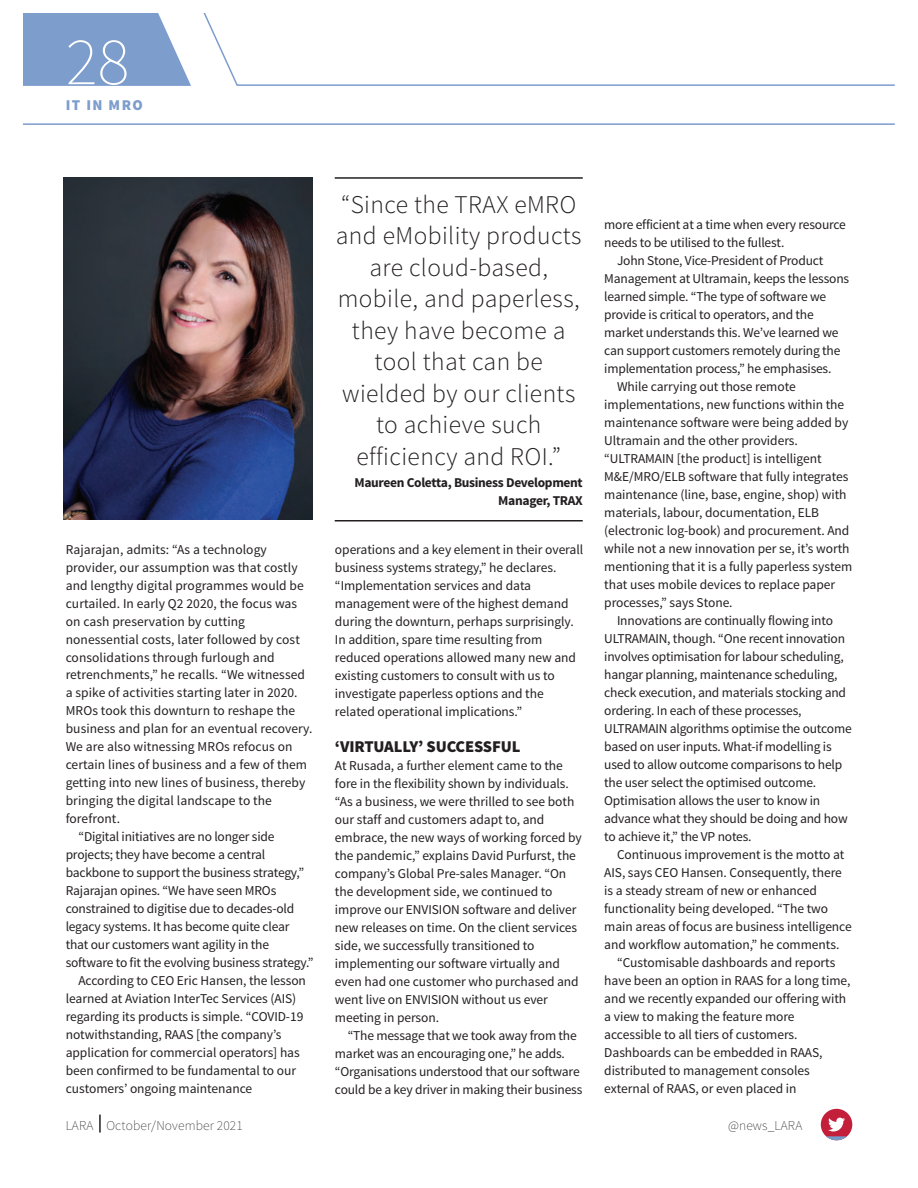
<style>
.page{position:relative;width:918px;height:1188px;background:#fff}
.page>*{position:absolute;margin:0;border:0;box-sizing:border-box;transform-origin:0 0}
.t1{font:200 67.5px "Source Sans Pro";color:#fff}
.t2{font:300 25.5px/31.5px "Source Sans Pro";letter-spacing:.015em;color:#231f20;text-align:center}
.t3{font:900 16.5px "Source Sans Pro";letter-spacing:-.01em;color:#231f20}
.t4{font:900 15px "Source Sans Pro";letter-spacing:.095em;color:#7d9dcc}
.t5{font:13.5px/18px "Source Sans Pro";letter-spacing:-.005em;color:#231f20}
.t6{font:700 13.5px/18px "Source Sans Pro";letter-spacing:-.025em;color:#231f20;text-align:right}
.t7{font:200 13.5px "Source Sans Pro";letter-spacing:.01em;color:#231f20}
</style>
<div class="page">
<svg style="left:23px;top:14px;width:168px;height:72px;background:#88a5d0"></svg>
<div style="left:821px;top:1109px;width:31px;height:31px;background:#c41f3a;border-radius:50%"></div>
<svg style="left:826px;top:1118px;width:21px;height:22px"></svg>
<svg style="left:99px;top:1115px;width:2px;height:18px"></svg>
<svg style="left:204px;top:14px;width:691px;height:72px"></svg>
<hr style="left:23px;top:123px;width:872px;height:2px;background:#7d9dcc">
<hr style="left:335px;top:177px;width:248px;height:2px;background:#231f20">
<hr style="left:335px;top:520px;width:248px;height:2px;background:#231f20">
<img style="left:64px;top:177px;width:249px;height:342px">
<h1 class="t1" style="left:66px;top:21px;width:65px">28</h1>
<p class="t4" style="left:66px;top:100px;width:79px">IT IN MRO</p>
<p class="t5" style="left:66px;top:541px;width:203px">Rajarajan, admits: “As a technology</p>
<p class="t5" style="left:66px;top:559px;width:234px">provider, our assumption was that costly</p>
<p class="t5" style="left:66px;top:577px;width:240px">and lengthy digital programmes would be</p>
<p class="t5" style="left:66px;top:595px;width:233px">curtailed. In early Q2 2020, the focus was</p>
<p class="t5" style="left:66px;top:613px;width:181px">on cash preservation by cutting</p>
<p class="t5" style="left:66px;top:631px;width:236px">nonessential costs, later followed by cost</p>
<p class="t5" style="left:66px;top:649px;width:210px">consolidations through furlough and</p>
<p class="t5" style="left:66px;top:667px;width:241px">retrenchments,” he recalls. “We witnessed</p>
<p class="t5" style="left:66px;top:685px;width:233px">a spike of activities starting later in 2020.</p>
<p class="t5" style="left:66px;top:703px;width:231px">MROs took this downturn to reshape the</p>
<p class="t5" style="left:66px;top:721px;width:248px">business and plan for an eventual recovery.</p>
<p class="t5" style="left:66px;top:739px;width:228px">We are also witnessing MROs refocus on</p>
<p class="t5" style="left:66px;top:757px;width:243px">certain lines of business and a few of them</p>
<p class="t5" style="left:66px;top:775px;width:241px">getting into new lines of business, thereby</p>
<p class="t5" style="left:66px;top:793px;width:208px">bringing the digital landscape to the</p>
<p class="t5" style="left:66px;top:811px;width:56px">forefront.</p>
<p class="t5" style="left:78px;top:829px;width:198px">“Digital initiatives are no longer side</p>
<p class="t5" style="left:66px;top:847px;width:201px">projects; they have become a central</p>
<p class="t5" style="left:66px;top:865px;width:240px">backbone to support the business strategy,”</p>
<p class="t5" style="left:66px;top:883px;width:212px">Rajarajan opines. “We have seen MROs</p>
<p class="t5" style="left:66px;top:901px;width:230px">constrained to digitise due to decades-old</p>
<p class="t5" style="left:66px;top:919px;width:225px">legacy systems. It has become quite clear</p>
<p class="t5" style="left:66px;top:937px;width:205px">that our customers want agility in the</p>
<p class="t5" style="left:66px;top:955px;width:249px">software to fit the evolving business strategy.”</p>
<p class="t5" style="left:78px;top:973px;width:229px">According to CEO Eric Hansen, the lesson</p>
<p class="t5" style="left:66px;top:991px;width:232px">learned at Aviation InterTec Services (AIS)</p>
<p class="t5" style="left:66px;top:1009px;width:239px">regarding its products is simple. “COVID-19</p>
<p class="t5" style="left:66px;top:1027px;width:217px">notwithstanding, RAAS [the company’s</p>
<p class="t5" style="left:66px;top:1045px;width:236px">application for commercial operators] has</p>
<p class="t5" style="left:66px;top:1063px;width:232px">been confirmed to be fundamental to our</p>
<p class="t5" style="left:66px;top:1081px;width:188px">customers’ ongoing maintenance</p>
<h2 class="t2" style="left:336px;top:191px;width:247px">“Since the TRAX eMRO and eMobility products are cloud-based, mobile, and paperless, they have become a tool that can be wielded by our clients to achieve such efficiency and ROI.”</h2>
<p class="t6" style="left:354px;top:475px;width:230px">Maureen Coletta, Business Development<br>Manager, TRAX</p>
<p class="t5" style="left:335px;top:541px;width:250px">operations and a key element in their overall business systems strategy,” he declares. “Implementation services and data management were of the highest demand during the downturn, perhaps surprisingly.<br>In addition, spare time resulting from reduced operations allowed many new and existing customers to consult with us to investigate paperless options and the related operational implications.”</p>
<p class="t3" style="left:335px;top:740px;width:187px">‘VIRTUALLY’ SUCCESSFUL</p>
<p class="t5" style="left:335px;top:757px;width:248px">At Rusada, a further element came to the fore in the flexibility shown by individuals. “As a business, we were thrilled to see both our staff and customers adapt to, and embrace, the new ways of working forced by the pandemic,” explains David Purfurst, the company’s Global Pre-sales Manager. “On the development side, we continued to improve our ENVISION software and deliver new releases on time. On the client services side, we successfully transitioned to implementing our software virtually and even had one customer who purchased and went live on ENVISION without us ever meeting in person.</p>
<p class="t5" style="left:335px;top:1027px;width:249px;text-indent:13px">“The message that we took away from the market was an encouraging one,” he adds. “Organisations understood that our software could be a key driver in making their business</p>
<p class="t5" style="left:604px;top:217px;width:243px">more efficient at a time when every resource</p>
<p class="t5" style="left:604px;top:235px;width:182px">needs to be utilised to the fullest.</p>
<p class="t5" style="left:617px;top:253px;width:208px">John Stone, Vice-President of Product</p>
<p class="t5" style="left:604px;top:271px;width:246px">Management at Ultramain, keeps the lessons</p>
<p class="t5" style="left:604px;top:289px;width:224px">learned simple. “The type of software we</p>
<p class="t5" style="left:604px;top:307px;width:211px">provide is critical to operators, and the</p>
<p class="t5" style="left:604px;top:325px;width:236px">market understands this. We’ve learned we</p>
<p class="t5" style="left:604px;top:343px;width:238px">can support customers remotely during the</p>
<p class="t5" style="left:604px;top:361px;width:229px">implementation process,” he emphasises.</p>
<p class="t5" style="left:617px;top:379px;width:180px">While carrying out those remote</p>
<p class="t5" style="left:604px;top:397px;width:241px">implementations, new functions within the</p>
<p class="t5" style="left:604px;top:415px;width:246px">maintenance software were being added by</p>
<p class="t5" style="left:604px;top:433px;width:195px">Ultramain and the other providers.</p>
<p class="t5" style="left:604px;top:451px;width:219px">“ULTRAMAIN [the product] is intelligent</p>
<p class="t5" style="left:604px;top:469px;width:246px">M&amp;E/MRO/ELB software that fully integrates</p>
<p class="t5" style="left:604px;top:487px;width:244px">maintenance (line, base, engine, shop) with</p>
<p class="t5" style="left:604px;top:505px;width:216px">materials, labour, documentation, ELB</p>
<p class="t5" style="left:604px;top:523px;width:247px">(electronic log-book) and procurement. And</p>
<p class="t5" style="left:604px;top:541px;width:247px">while not a new innovation per se, it’s worth</p>
<p class="t5" style="left:604px;top:559px;width:249px">mentioning that it is a fully paperless system</p>
<p class="t5" style="left:604px;top:577px;width:232px">that uses mobile devices to replace paper</p>
<p class="t5" style="left:604px;top:595px;width:130px">processes,” says Stone.</p>
<p class="t5" style="left:617px;top:613px;width:218px">Innovations are continually flowing into</p>
<p class="t5" style="left:604px;top:631px;width:242px">ULTRAMAIN, though. “One recent innovation</p>
<p class="t5" style="left:604px;top:649px;width:241px">involves optimisation for labour scheduling,</p>
<p class="t5" style="left:604px;top:667px;width:235px">hangar planning, maintenance scheduling,</p>
<p class="t5" style="left:604px;top:685px;width:243px">check execution, and materials stocking and</p>
<p class="t5" style="left:604px;top:703px;width:199px">ordering. In each of these processes,</p>
<p class="t5" style="left:604px;top:721px;width:249px">ULTRAMAIN algorithms optimise the outcome</p>
<p class="t5" style="left:604px;top:739px;width:229px">based on user inputs. What-if modelling is</p>
<p class="t5" style="left:604px;top:757px;width:240px">used to allow outcome comparisons to help</p>
<p class="t5" style="left:604px;top:775px;width:214px">the user select the optimised outcome.</p>
<p class="t5" style="left:604px;top:793px;width:218px">Optimisation allows the user to know in</p>
<p class="t5" style="left:604px;top:811px;width:245px">advance what they should be doing and how</p>
<p class="t5" style="left:604px;top:829px;width:149px">to achieve it,” the VP notes.</p>
<p class="t5" style="left:617px;top:847px;width:229px">Continuous improvement is the motto at</p>
<p class="t5" style="left:604px;top:865px;width:239px">AIS, says CEO Hansen. Consequently, there</p>
<p class="t5" style="left:604px;top:883px;width:214px">is a steady stream of new or enhanced</p>
<p class="t5" style="left:604px;top:901px;width:225px">functionality being developed. “The two</p>
<p class="t5" style="left:604px;top:919px;width:249px">main areas of focus are business intelligence</p>
<p class="t5" style="left:604px;top:937px;width:237px">and workflow automation,” he comments.</p>
<p class="t5" style="left:617px;top:955px;width:220px">“Customisable dashboards and reports</p>
<p class="t5" style="left:604px;top:973px;width:248px">have been an option in RAAS for a long time,</p>
<p class="t5" style="left:604px;top:991px;width:243px">and we recently expanded our offering with</p>
<p class="t5" style="left:604px;top:1009px;width:192px">a view to making the feature more</p>
<p class="t5" style="left:604px;top:1027px;width:195px">accessible to all tiers of customers.</p>
<p class="t5" style="left:604px;top:1045px;width:220px">Dashboards can be embedded in RAAS,</p>
<p class="t5" style="left:604px;top:1063px;width:207px">distributed to management consoles</p>
<p class="t5" style="left:604px;top:1081px;width:194px">external of RAAS, or even placed in</p>
<p class="t7" style="left:66px;top:1117px;width:179px">LARA October/November 2021</p>
<p class="t7" style="left:728px;top:1117px;width:76px">@news_LARA</p>
</div>
